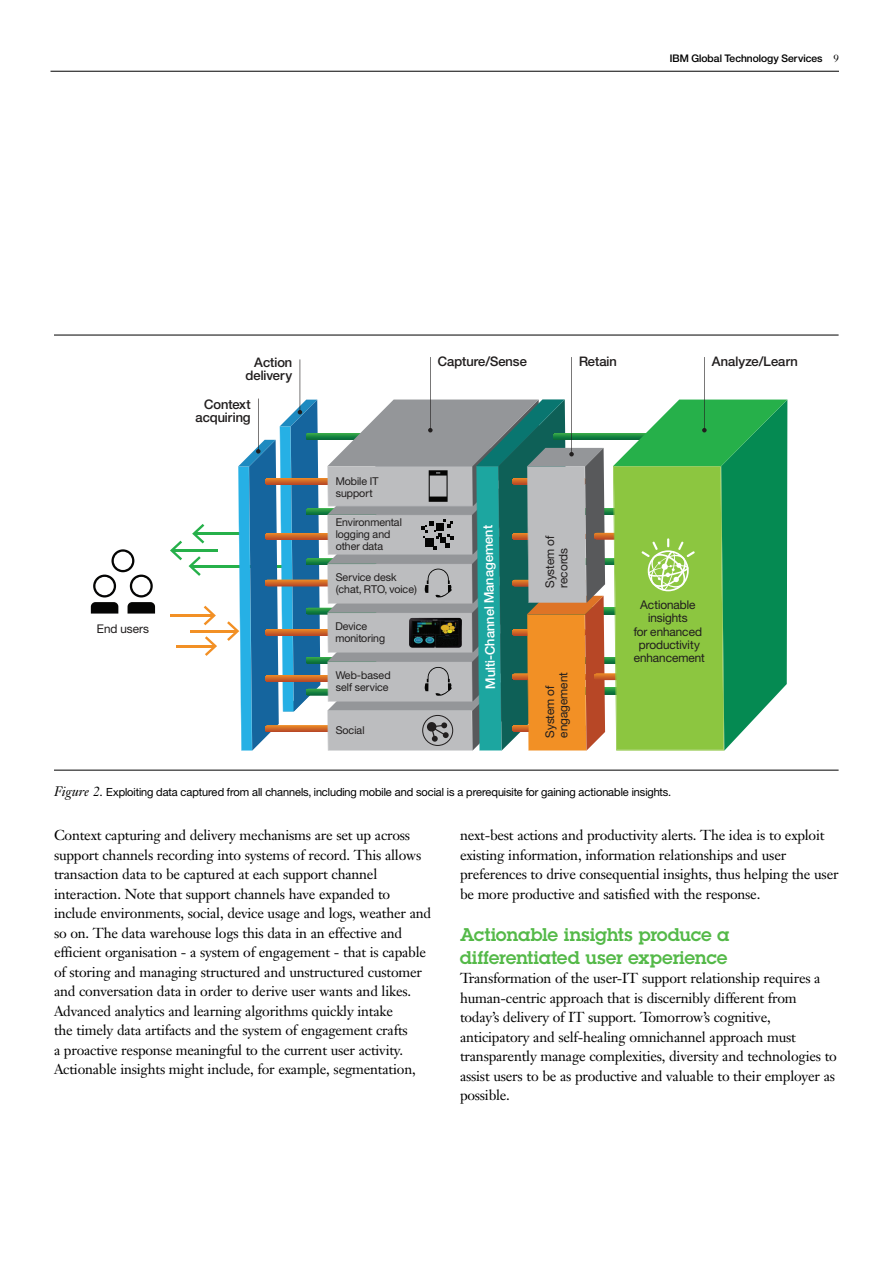
<style>
.page{position:relative;width:893px;height:1263px;background:#fff}
.page>*{position:absolute;margin:0;border:0;box-sizing:border-box;transform-origin:0 0}
.TextHead1{font:600 18px/22.5px "Lubalinfor IBM";color:#54b948}
.TextStyle1{font:14.25px/19.5px "Janson Text LT Pro";letter-spacing:-.015em;color:#000}
.t1{font:500 13.2px/13.2px "Helv Neuefor IBM";color:#211e1e;text-align:right}
.t2{font:500 13.2px "Helv Neuefor IBM";color:#fff}
.t3{font:12px/13.2px "Helv Neuefor IBM";color:#211e1e}
.t4{font:11.25px "Helv Neuefor IBM";letter-spacing:-.005em;color:#000}
.t5{font:10.8px/12px "Helv Neuefor IBM";color:#211e1e}
.t6{font:500 10.5px "Helv Neuefor IBM";color:#000}
.s1{font-family:"Janson Text LT Pro";font-weight:400}
.s2{font-family:"Janson Text LT Pro";font-style:italic;font-size:13.5px}
</style>
<div class="page">
<hr style="left:51px;top:71px;width:788px;height:1px;background:#000">
<hr style="left:191px;top:565px;width:94px;height:2px;background:#26b04a">
<svg style="left:189px;top:556px;width:12px;height:20px"></svg>
<hr style="left:173px;top:549px;width:45px;height:3px;background:#26b04a">
<svg style="left:170px;top:541px;width:12px;height:19px"></svg>
<hr style="left:195px;top:532px;width:45px;height:3px;background:#26b04a">
<svg style="left:192px;top:524px;width:12px;height:19px"></svg>
<hr style="left:190px;top:630px;width:47px;height:2px;background:#f29025">
<hr style="left:170px;top:614px;width:43px;height:3px;background:#f29025">
<svg style="left:204px;top:606px;width:12px;height:19px"></svg>
<hr style="left:176px;top:645px;width:38px;height:2px;background:#f29025">
<svg style="left:205px;top:636px;width:12px;height:20px"></svg>
<hr style="left:553px;top:510px;width:73px;height:1px;background:#2d9a45">
<hr style="left:553px;top:511px;width:73px;height:1px;background:#2a9644">
<hr style="left:553px;top:512px;width:73px;height:1px;background:#208941">
<hr style="left:553px;top:514px;width:73px;height:1px;background:#0d703b">
<hr style="left:306px;top:560px;width:73px;height:1px;background:#2d9a45">
<hr style="left:306px;top:561px;width:73px;height:1px;background:#2a9644">
<hr style="left:306px;top:562px;width:73px;height:1px;background:#208941">
<hr style="left:306px;top:564px;width:73px;height:1px;background:#0d703b">
<hr style="left:306px;top:510px;width:73px;height:1px;background:#2d9a45">
<hr style="left:306px;top:511px;width:73px;height:1px;background:#2a9644">
<hr style="left:306px;top:512px;width:73px;height:1px;background:#208941">
<hr style="left:306px;top:514px;width:73px;height:1px;background:#0d703b">
<hr style="left:306px;top:435px;width:73px;height:1px;background:#2a9644">
<hr style="left:306px;top:437px;width:73px;height:1px;background:#208941">
<hr style="left:306px;top:439px;width:73px;height:1px;background:#0d703b">
<hr style="left:306px;top:609px;width:73px;height:1px;background:#2f9e46">
<hr style="left:306px;top:610px;width:73px;height:1px;background:#2a9644">
<hr style="left:306px;top:611px;width:73px;height:1px;background:#208941">
<hr style="left:306px;top:614px;width:73px;height:1px;background:#0d703b">
<hr style="left:306px;top:659px;width:73px;height:1px;background:#2a9644">
<hr style="left:306px;top:660px;width:73px;height:1px;background:#208941">
<hr style="left:306px;top:663px;width:73px;height:1px;background:#0d703b">
<hr style="left:306px;top:690px;width:73px;height:1px;background:#2f9e46">
<hr style="left:306px;top:691px;width:73px;height:1px;background:#2a9644">
<hr style="left:306px;top:692px;width:73px;height:1px;background:#208941">
<hr style="left:306px;top:695px;width:73px;height:1px;background:#0d703b">
<hr style="left:265px;top:726px;width:74px;height:1px;background:#ef8c26">
<hr style="left:265px;top:729px;width:74px;height:1px;background:#cd6527">
<hr style="left:265px;top:730px;width:74px;height:1px;background:#c96026">
<hr style="left:265px;top:731px;width:74px;height:1px;background:#bf5126">
<hr style="left:265px;top:675px;width:74px;height:1px;background:#ef8c26">
<hr style="left:265px;top:679px;width:74px;height:1px;background:#cb6127">
<hr style="left:265px;top:680px;width:74px;height:1px;background:#c96026">
<hr style="left:265px;top:681px;width:74px;height:1px;background:#bf5126">
<hr style="left:265px;top:629px;width:74px;height:1px;background:#ef8c26">
<hr style="left:265px;top:633px;width:74px;height:1px;background:#c96026">
<hr style="left:265px;top:634px;width:74px;height:1px;background:#c15526">
<hr style="left:265px;top:635px;width:74px;height:1px;background:#bf5126">
<hr style="left:265px;top:580px;width:74px;height:1px;background:#ef8c26">
<hr style="left:265px;top:583px;width:74px;height:1px;background:#d06827">
<hr style="left:265px;top:584px;width:74px;height:1px;background:#c96026">
<hr style="left:265px;top:585px;width:74px;height:1px;background:#bf5126">
<hr style="left:265px;top:533px;width:74px;height:1px;background:#ef8c26">
<hr style="left:265px;top:537px;width:74px;height:1px;background:#c96026">
<hr style="left:265px;top:538px;width:74px;height:1px;background:#c15526">
<hr style="left:265px;top:539px;width:74px;height:1px;background:#bf5126">
<hr style="left:265px;top:478px;width:74px;height:1px;background:#ef8c26">
<hr style="left:265px;top:482px;width:74px;height:1px;background:#c96026">
<hr style="left:265px;top:483px;width:74px;height:1px;background:#c15526">
<hr style="left:265px;top:484px;width:74px;height:1px;background:#bf5126">
<hr style="left:557px;top:560px;width:74px;height:1px;background:#2d9a45">
<hr style="left:557px;top:561px;width:74px;height:1px;background:#2a9644">
<hr style="left:557px;top:562px;width:74px;height:1px;background:#208941">
<hr style="left:557px;top:564px;width:74px;height:1px;background:#0d703b">
<hr style="left:557px;top:609px;width:73px;height:1px;background:#2f9e46">
<hr style="left:557px;top:610px;width:73px;height:1px;background:#2a9644">
<hr style="left:557px;top:611px;width:73px;height:1px;background:#208941">
<hr style="left:557px;top:614px;width:73px;height:1px;background:#0d703b">
<hr style="left:570px;top:659px;width:73px;height:1px;background:#2a9644">
<hr style="left:570px;top:660px;width:73px;height:1px;background:#208941">
<hr style="left:570px;top:663px;width:73px;height:1px;background:#0d703b">
<hr style="left:576px;top:689px;width:74px;height:1px;background:#2f9e46">
<hr style="left:576px;top:690px;width:74px;height:1px;background:#2a9644">
<hr style="left:576px;top:691px;width:74px;height:1px;background:#208941">
<hr style="left:576px;top:693px;width:74px;height:1px;background:#0d703b">
<hr style="left:594px;top:674px;width:74px;height:1px;background:#ef8c26">
<hr style="left:594px;top:677px;width:74px;height:1px;background:#cd6527">
<hr style="left:594px;top:678px;width:74px;height:1px;background:#c96026">
<hr style="left:594px;top:679px;width:74px;height:1px;background:#bf5126">
<hr style="left:594px;top:533px;width:74px;height:1px;background:#ef8c26">
<hr style="left:594px;top:536px;width:74px;height:1px;background:#d06827">
<hr style="left:594px;top:537px;width:74px;height:1px;background:#c96026">
<hr style="left:594px;top:538px;width:74px;height:1px;background:#bf5126">
<svg style="left:91px;top:549px;width:64px;height:64px"></svg>
<hr style="left:553px;top:435px;width:110px;height:1px;background:#2a9644">
<hr style="left:553px;top:437px;width:110px;height:1px;background:#208941">
<hr style="left:553px;top:439px;width:110px;height:1px;background:#0d703b">
<svg style="left:227px;top:359px;width:93px;height:392px"></svg>
<svg style="left:327px;top:357px;width:278px;height:394px;background:#a1a79d"></svg>
<svg style="left:613px;top:357px;width:174px;height:393px"></svg>
<hr style="left:54px;top:770px;width:785px;height:1px;background:#000">
<hr style="left:54px;top:335px;width:785px;height:1px;background:#000">
<p class="t6" style="left:670px;top:51px;width:171px">IBM Global Technology Services <span class="s1">9</span></p>
<p class="t3" style="left:97px;top:621px;width:54px">End users</p>
<p class="t1" style="left:246px;top:356px;width:48px">Action delivery</p>
<p class="t1" style="left:195px;top:397px;width:57px">Context acquiring</p>
<p class="t1" style="left:438px;top:354px;width:91px">Capture/Sense</p>
<p class="t1" style="left:579px;top:354px;width:39px">Retain</p>
<p class="t1" style="left:712px;top:354px;width:88px">Analyze/Learn</p>
<p class="t5" style="left:336px;top:475px;width:45px">Mobile IT support</p>
<p class="t5" style="left:336px;top:516px;width:68px">Environmental logging and other data</p>
<p class="t5" style="left:336px;top:571px;width:83px">Service desk (chat, RTO, voice)</p>
<p class="t5" style="left:335px;top:620px;width:51px">Device monitoring</p>
<p class="t5" style="left:336px;top:669px;width:56px">Web-based self service</p>
<p class="t5" style="left:336px;top:724px;width:30px">Social</p>
<p class="t2" style="left:483px;top:689px;width:165px;rotate:-91deg">Multi-Channel Management</p>
<p class="t3" style="left:543px;top:588px;width:53px;rotate:-90deg">System of records</p>
<p class="t3" style="left:543px;top:738px;width:67px;rotate:-90deg">System of engagement</p>
<p class="t3" style="left:634px;top:598px;width:73px;text-align:center">Actionable insights<br>for enhanced productivity enhancement</p>
<p class="t4" style="left:54px;top:785px;width:618px"><span class="s2">Figure 2.</span> Exploiting data captured from all channels, including mobile and social is a prerequisite for gaining actionable insights.</p>
<p class="TextStyle1" style="left:54px;top:826px;width:379px">Context capturing and delivery mechanisms are set up across support channels recording into systems of record. This allows transaction data to be captured at each support channel interaction. Note that support channels have expanded to include environments, social, device usage and logs, weather and so on. The data warehouse logs this data in an effective and efficient organisation - a system of engagement - that is capable of storing and managing structured and unstructured customer and conversation data in order to derive user wants and likes.<br>Advanced analytics and learning algorithms quickly intake<br>the timely data artifacts and the system of engagement crafts<br>a proactive response meaningful to the current user activity.<br>Actionable insights might include, for example, segmentation,</p>
<p class="TextStyle1" style="left:460px;top:826px;width:380px">next-best actions and productivity alerts. The idea is to exploit existing information, information relationships and user preferences to drive consequential insights, thus helping the user be more productive and satisfied with the response.</p>
<p class="TextHead1" style="left:460px;top:923px;width:271px">Actionable insights produce a differentiated user experience</p>
<p class="TextStyle1" style="left:460px;top:968px;width:378px">Transformation of the user-IT support relationship requires a human-centric approach that is discernibly different from today’s delivery of IT support. Tomorrow’s cognitive, anticipatory and self-healing omnichannel approach must transparently manage complexities, diversity and technologies to assist users to be as productive and valuable to their employer as possible.</p>
</div>
